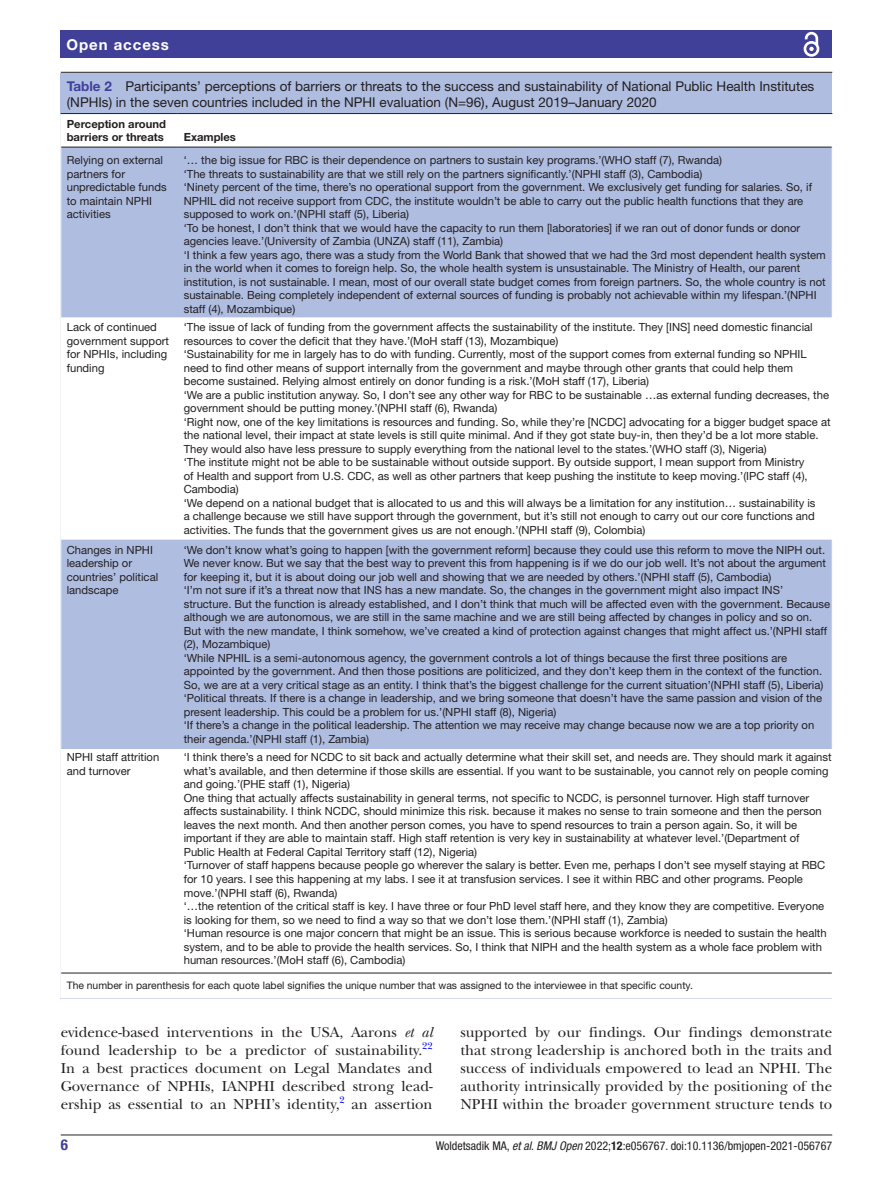
<style>
.page{position:relative;width:893px;height:1191px;background:#fff}
.page>*{position:absolute;margin:0;border:0;box-sizing:border-box;transform-origin:0 0}
.t1{font:15px/18px "New Baskerville";color:#231f20;text-align:justify}
.t2{font:700 15px "Helvetica Neue LT Std";letter-spacing:.065em;color:#fff}
.t3{font:700 condensed 15px "Helvetica Neue LT Std";color:#414099}
.t4{font:13.5px/16.5px "Helvetica Neue LT Std";color:#231f20}
.t5{font:condensed 12px "Helvetica Neue LT Std";color:#231f20}
.t6{font:11.25px/13.5px "Helvetica Neue LT Std";color:#231f20}
.t7{font:700 11.25px/13.5px "Helvetica Neue LT Std";color:#231f20}
.t8{font:10.35px "Helvetica Neue LT Std";color:#231f20}
.t9{font:9.9px "New Baskerville";color:#00f}
.s1{font-weight:700;color:#414099}
.s2{font-style:italic}
.s3{font-weight:700}
</style>
<div class="page">
<hr style="left:61px;top:1134px;width:771px;height:1px;background:#231f20">
<div style="left:61px;top:31px;width:771px;height:27px;background:#414099"></div>
<svg style="left:803px;top:31px;width:17px;height:26px"></svg>
<div style="left:61px;top:73px;width:771px;height:925px;background:#afbde1"></div>
<hr style="left:61px;top:72px;width:771px;height:1px;background:#231f20">
<div style="left:61px;top:114px;width:771px;height:884px;background:#fff"></div>
<svg style="left:61px;top:148px;width:771px;height:601px"></svg>
<hr style="left:61px;top:113px;width:117px;height:1px;background:#231f20">
<hr style="left:61px;top:147px;width:117px;height:1px;background:#231f20">
<hr style="left:178px;top:113px;width:654px;height:1px;background:#231f20">
<hr style="left:178px;top:147px;width:654px;height:1px;background:#231f20">
<hr style="left:61px;top:972px;width:117px;height:1px;background:#231f20">
<hr style="left:178px;top:972px;width:654px;height:1px;background:#231f20">
<svg style="left:60px;top:973px;width:1px;height:25px"></svg>
<hr style="left:67px;top:988px;width:765px;height:2px;background:#fff">
<h1 class="t2" style="left:66px;top:35px;width:104px">Open access</h1>
<p class="t4" style="left:67px;top:77px;width:749px"><span class="s1">Table 2</span> Participants’ perceptions of barriers or threats to the success and sustainability of National Public Health Institutes (NPHIs) in the seven countries included in the NPHI evaluation (N=96), August 2019–January 2020</p>
<p class="t7" style="left:67px;top:117px;width:101px">Perception around barriers or threats</p>
<p class="t7" style="left:184px;top:130px;width:54px">Examples</p>
<p class="t6" style="left:67px;top:153px;width:102px">Relying on external partners for unpredictable funds to maintain NPHI activities</p>
<p class="t6" style="left:184px;top:153px;width:644px">‘… the big issue for RBC is their dependence on partners to sustain key programs.’(WHO staff (7), Rwanda)<br>‘The threats to sustainability are that we still rely on the partners significantly.’(NPHI staff (3), Cambodia)<br>‘Ninety percent of the time, there’s no operational support from the government. We exclusively get funding for salaries. So, if NPHIL did not receive support from CDC, the institute wouldn’t be able to carry out the public health functions that they are supposed to work on.’(NPHI staff (5), Liberia)<br>‘To be honest, I don’t think that we would have the capacity to run them [laboratories] if we ran out of donor funds or donor agencies leave.’(University of Zambia (UNZA) staff (11), Zambia)<br>‘I think a few years ago, there was a study from the World Bank that showed that we had the 3rd most dependent health system in the world when it comes to foreign help. So, the whole health system is unsustainable. The Ministry of Health, our parent institution, is not sustainable. I mean, most of our overall state budget comes from foreign partners. So, the whole country is not sustainable. Being completely independent of external sources of funding is probably not achievable within my lifespan.’(NPHI staff (4), Mozambique)</p>
<p class="t6" style="left:67px;top:320px;width:104px">Lack of continued government support for NPHIs, including funding</p>
<p class="t6" style="left:184px;top:320px;width:648px">‘The issue of lack of funding from the government affects the sustainability of the institute. They [INS] need domestic financial resources to cover the deficit that they have.’(MoH staff (13), Mozambique)<br>‘Sustainability for me in largely has to do with funding. Currently, most of the support comes from external funding so NPHIL need to find other means of support internally from the government and maybe through other grants that could help them become sustained. Relying almost entirely on donor funding is a risk.’(MoH staff (17), Liberia)<br>‘We are a public institution anyway. So, I don’t see any other way for RBC to be sustainable …as external funding decreases, the government should be putting money.’(NPHI staff (6), Rwanda)<br>‘Right now, one of the key limitations is resources and funding. So, while they’re [NCDC] advocating for a bigger budget space at the national level, their impact at state levels is still quite minimal. And if they got state buy-in, then they’d be a lot more stable.<br>They would also have less pressure to supply everything from the national level to the states.’(WHO staff (3), Nigeria)<br>‘The institute might not be able to be sustainable without outside support. By outside support, I mean support from Ministry<br>of Health and support from U.S. CDC, as well as other partners that keep pushing the institute to keep moving.’(IPC staff (4), Cambodia)<br>‘We depend on a national budget that is allocated to us and this will always be a limitation for any institution… sustainability is<br>a challenge because we still have support through the government, but it’s still not enough to carry out our core functions and activities. The funds that the government gives us are not enough.’(NPHI staff (9), Colombia)</p>
<p class="t6" style="left:67px;top:543px;width:93px">Changes in NPHI leadership or countries’ political landscape</p>
<p class="t6" style="left:184px;top:543px;width:648px">‘We don’t know what’s going to happen [with the government reform] because they could use this reform to move the NIPH out.<br>We never know. But we say that the best way to prevent this from happening is if we do our job well. It’s not about the argument for keeping it, but it is about doing our job well and showing that we are needed by others.’(NPHI staff (5), Cambodia)<br>‘I’m not sure if it’s a threat now that INS has a new mandate. So, the changes in the government might also impact INS’ structure. But the function is already established, and I don’t think that much will be affected even with the government. Because although we are autonomous, we are still in the same machine and we are still being affected by changes in policy and so on.<br>But with the new mandate, I think somehow, we’ve created a kind of protection against changes that might affect us.’(NPHI staff (2), Mozambique)<br>‘While NPHIL is a semi-autonomous agency, the government controls a lot of things because the first three positions are appointed by the government. And then those positions are politicized, and they don’t keep them in the context of the function.<br>So, we are at a very critical stage as an entity. I think that’s the biggest challenge for the current situation’(NPHI staff (5), Liberia) ‘Political threats. If there is a change in leadership, and we bring someone that doesn’t have the same passion and vision of the present leadership. This could be a problem for us.’(NPHI staff (8), Nigeria)<br>‘If there’s a change in the political leadership. The attention we may receive may change because now we are a top priority on their agenda.’(NPHI staff (1), Zambia)</p>
<p class="t6" style="left:67px;top:750px;width:94px">NPHI staff attrition and turnover</p>
<p class="t6" style="left:184px;top:750px;width:649px">‘I think there’s a need for NCDC to sit back and actually determine what their skill set, and needs are. They should mark it against what’s available, and then determine if those skills are essential. If you want to be sustainable, you cannot rely on people coming and going.’(PHE staff (1), Nigeria)<br>One thing that actually affects sustainability in general terms, not specific to NCDC, is personnel turnover. High staff turnover affects sustainability. I think NCDC, should minimize this risk. because it makes no sense to train someone and then the person leaves the next month. And then another person comes, you have to spend resources to train a person again. So, it will be important if they are able to maintain staff. High staff retention is very key in sustainability at whatever level.’(Department of Public Health at Federal Capital Territory staff (12), Nigeria)<br>‘Turnover of staff happens because people go wherever the salary is better. Even me, perhaps I don’t see myself staying at RBC for 10 years. I see this happening at my labs. I see it at transfusion services. I see it within RBC and other programs. People move.’(NPHI staff (6), Rwanda)<br>‘…the retention of the critical staff is key. I have three or four PhD level staff here, and they know they are competitive. Everyone is looking for them, so we need to find a way so that we don’t lose them.’(NPHI staff (1), Zambia)<br>‘Human resource is one major concern that might be an issue. This is serious because workforce is needed to sustain the health system, and to be able to provide the health services. So, I think that NIPH and the health system as a whole face problem with human resources.’(MoH staff (6), Cambodia)</p>
<p class="t8" style="left:67px;top:979px;width:628px">The number in parenthesis for each quote label signifies the unique number that was assigned to the interviewee in that specific county.</p>
<h1 class="t1" style="left:61px;top:1023px;width:373px">evidence-based interventions in the USA, Aarons <span class="s2">et al </span>found leadership to be a predictor of sustainability.</h1>
<p class="t9" style="left:422px;top:1039px;width:12px">22</p>
<h1 class="t1" style="left:61px;top:1059px;width:373px">In a best practices document on Legal Mandates and Governance of NPHIs, IANPHI described strong lead&shy;ership as essential to an NPHI’s identity,</h1>
<p class="t9" style="left:340px;top:1093px;width:7px">2</p>
<h1 class="t1" style="left:352px;top:1095px;width:83px">an assertion</h1>
<p class="t1" style="left:460px;top:1023px;width:373px">supported by our findings. Our findings demonstrate that strong leadership is anchored both in the traits and success of individuals empowered to lead an NPHI. The authority intrinsically provided by the positioning of the NPHI within the broader government structure tends to</p>
<h1 class="t3" style="left:61px;top:1135px;width:9px">6</h1>
<p class="t5" style="left:436px;top:1138px;width:398px">Woldetsadik MA, <span class="s2">et al</span>. <span class="s2">BMJ Open</span> 2022;<span class="s3">12</span>:e056767. doi:10.1136/bmjopen-2021-056767</p>
</div>
